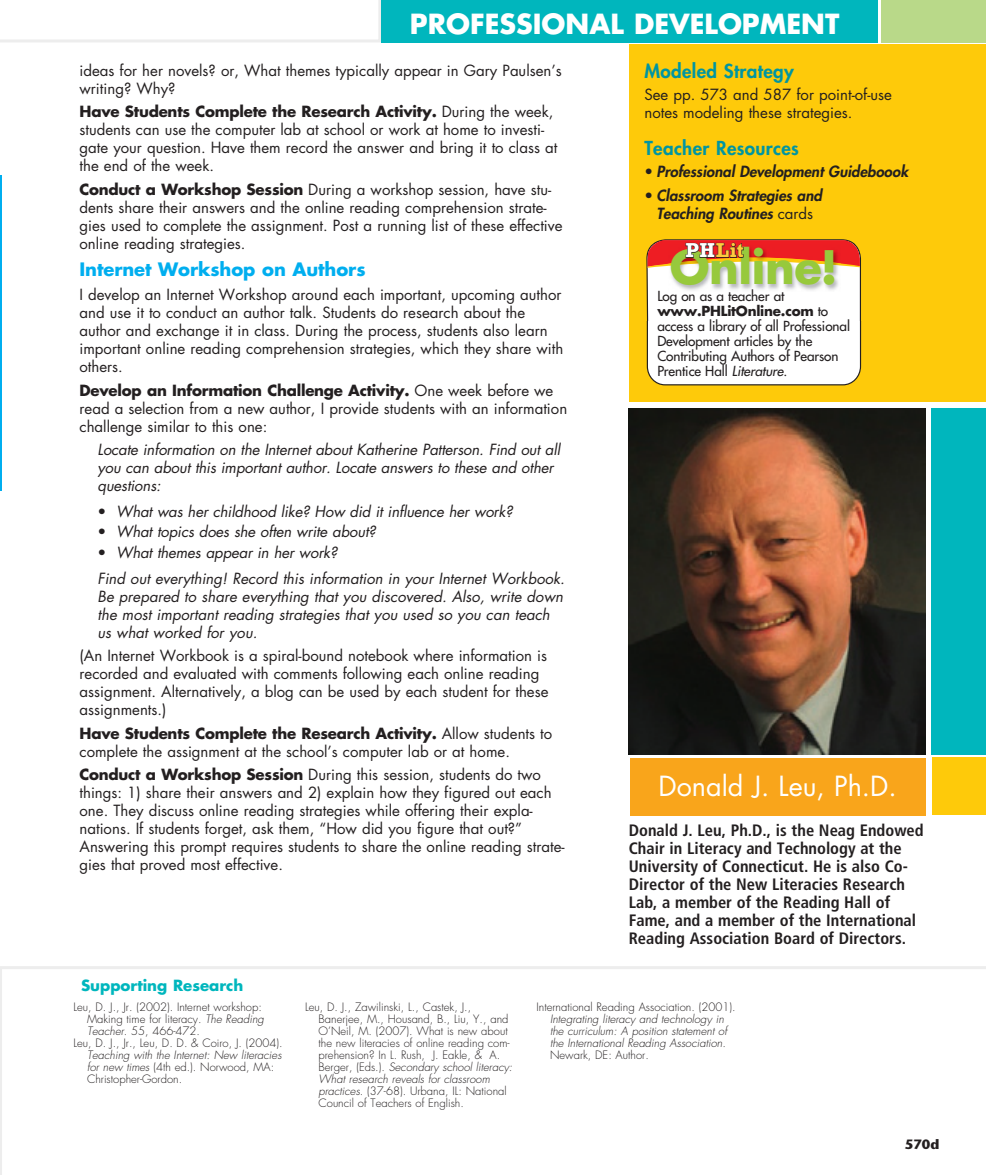
<style>
.page{position:relative;width:986px;height:1175px;background:#fff}
.page>*{position:absolute;margin:0;border:0;box-sizing:border-box;transform-origin:0 0}
.t1{font:700 44.85px "Futura";letter-spacing:-.005em;color:#97c93c}
.t2{font:700 27px "Futura";color:#fff}
.t3{font:27px "Futura";color:#fff}
.t4{font:700 20.4px "Rockwell";letter-spacing:.025em;color:#fecc3e}
.t5{font:800 18.75px "Futura";letter-spacing:.02em;color:#0095a1}
.t6{font:700 18px "Futura";letter-spacing:-.005em;color:#00aeef}
.t7{font:700 condensed 16.5px/18px "Frutiger";color:#231f20}
.t8{font:15px/18px "Futura";color:#231f20}
.t9{font:italic 15px/18px "Futura";letter-spacing:-.01em;color:#231f20}
.t10{font:italic 800 15px/24px "Futura";color:#231f20}
.t11{font:700 15px "Futura";color:#00b6bd}
.t12{font:13.5px/15px "Futura";letter-spacing:-.005em;color:#231f20}
.t13{font:700 13.5px "Stone Sans";color:#231f20}
.t14{font:300 11.25px/12px "Futura";color:#231f20}
.t15{font:italic 300 11.25px/12px "Futura";color:#231f20}
.s1{font-weight:700}
.s2{font-style:normal}
.s3{font-weight:400;font-style:normal}
.s4{color:#fff}
.s5{font-style:italic}
</style>
<div class="page">
<hr style="left:0;top:118px;width:1px;height:53px;background:#feca0a">
<hr style="left:0;top:0;width:1px;height:117px;background:#f9a51b">
<hr style="left:0;top:175px;width:2px;height:316px;background:#00aeef">
<div style="left:881px;top:0;width:105px;height:42px;background:#b9d989"></div>
<div style="left:381px;top:0;width:497px;height:42px;background:#00b6bd"></div>
<div style="left:629px;top:45px;width:357px;height:357px;background:#feca0a"></div>
<div style="left:931px;top:408px;width:55px;height:346px;background:#00b6bd"></div>
<div style="left:932px;top:758px;width:54px;height:57px;background:#feca0a"></div>
<svg style="left:646px;top:239px;width:215px;height:146px;background:#efd4ce"></svg>
<svg style="left:0;top:966px;width:986px;height:208px"></svg>
<div style="left:630px;top:758px;width:295px;height:57px;background:#f9a51b"></div>
<img style="left:628px;top:408px;width:297px;height:347px">
<svg style="left:0;top:0;width:381px;height:42px"></svg>
<h2 class="t2" style="left:410px;top:11px;width:431px">PROFESSIONAL DEVELOPMENT</h2>
<p class="t8" style="left:80px;top:63px;width:483px">ideas for her novels? or, What themes typically appear in Gary PaulsenÕs writing? Why?</p>
<p class="t8" style="left:80px;top:104px;width:479px"><span class="s1">Have Students Complete the Research Activity.</span> During the week, students can use the computer lab at school or work at home to investi&shy;gate your question. Have them record the answer and bring it to class at the end of the week.</p>
<p class="t8" style="left:80px;top:181px;width:484px"><span class="s1">Conduct a Workshop Session</span> During a workshop session, have stu&shy;dents share their answers and the online reading comprehension strate&shy;gies used to complete the assignment. Post a running list of these effective online reading strategies.</p>
<p class="t6" style="left:80px;top:261px;width:287px">Internet Workshop on Authors</p>
<p class="t8" style="left:80px;top:287px;width:485px">I develop an Internet Workshop around each important, upcoming author and use it to conduct an author talk. Students do research about the author and exchange it in class. During the process, students also learn important online reading comprehension strategies, which they share with others.</p>
<p class="t8" style="left:80px;top:382px;width:489px"><span class="s1">Develop an Information Challenge Activity.</span> One week before we read a selection from a new author, I provide students with an information challenge similar to this one:</p>
<p class="t9" style="left:98px;top:442px;width:464px">Locate information on the Internet about Katherine Patterson. Find out all you can about this important author. Locate answers to these and other questions:</p>
<p class="t9" style="left:97px;top:502px;width:416px;line-height:20.7px"><span class="s2">¥</span> What was her childhood like? How did it influence her work? <span class="s2">¥</span> What topics does she often write about?<br><span class="s2">¥</span> What themes appear in her work?</p>
<p class="t9" style="left:98px;top:570px;width:469px">Find out everything! Record this information in your Internet Workbook.<br>Be prepared to share everything that you discovered. Also, write down the most important reading strategies that you used so you can teach us what worked for you.</p>
<p class="t8" style="left:80px;top:648px;width:470px">(An Internet Workbook is a spiral-bound notebook where information is recorded and evaluated with comments following each online reading assignment. Alternatively, a blog can be used by each student for these assignments.)</p>
<p class="t8" style="left:80px;top:725px;width:474px"><span class="s1">Have Students Complete the Research Activity.</span> Allow students to complete the assignment at the schoolÕs computer lab or at home.</p>
<p class="t8" style="left:80px;top:766px;width:486px"><span class="s1">Conduct a Workshop Session</span> During this session, students do two things: 1) share their answers and 2) explain how they figured out each one. They discuss online reading strategies while offering their expla&shy;nations. If students forget, ask them, ÒHow did you figure that out?Ó Answering this prompt requires students to share the online reading strate&shy;gies that proved most effective.</p>
<p class="t11" style="left:81px;top:978px;width:164px">Supporting Research</p>
<p class="t5" style="left:644px;top:62px;width:151px">Modeled Strategy</p>
<p class="t8" style="left:644px;top:87px;width:249px">See pp. 573 and 587 for point-of-use notes modeling these strategies.</p>
<p class="t5" style="left:644px;top:139px;width:156px">Teacher Resources</p>
<p class="t10" style="left:644px;top:161px;width:265px"><span class="s2">¥</span> Professional Development Guideboook <span class="s2">¥</span> Classroom Strategies and</p>
<p class="t10" style="left:656px;top:203px;width:158px">Teaching Routines <span class="s3">cards</span></p>
<h3 class="t4" style="left:685px;top:238px;width:60px"><span class="s4">PH</span>Lit</h3>
<h1 class="t1" style="left:669px;top:243px;width:169px">Online!</h1>
<p class="t12" style="left:657px;top:289px;width:194px">Log on as a teacher at <span class="s1">www.PHLitOnline.com</span> to access a library of all Professional<br>Development articles by the<br>Contributing Authors of Pearson<br>Prentice Hall <span class="s5">Literature</span>.</p>
<h2 class="t3" style="left:658px;top:773px;width:240px">Donald J. Leu, Ph.D.</h2>
<p class="t7" style="left:628px;top:822px;width:296px">Donald J. Leu, Ph.D., is the Neag Endowed Chair in Literacy and Technology at the University of Connecticut. He is also Co-Director of the New Literacies Research Lab, a member of the Reading Hall of Fame, and a member of the International Reading Association Board of Directors.</p>
<p class="t14" style="left:74px;top:1001px;width:190px">Leu, D. J., Jr. (2002). Internet workshop:</p>
<p class="t14" style="left:87px;top:1013px;width:178px">Making time for literacy. <span class="s5">The Reading</span></p>
<p class="t14" style="left:87px;top:1025px;width:114px"><span class="s5">Teacher</span>. 55, 466-472.</p>
<p class="t14" style="left:74px;top:1037px;width:211px">Leu, D. J., Jr., Leu, D. D. &amp; Coiro, J. (2004).</p>
<p class="t15" style="left:87px;top:1049px;width:196px">Teaching with the Internet: New literacies for new times <span class="s2">(4th ed.)</span>. <span class="s2">Norwood, MA:<br>Christopher-Gordon.</span></p>
<p class="t14" style="left:318px;top:1001px;width:195px;text-indent:-14px">Leu, D. J., Zawilinski, L., Castek, J., Banerjee, M., Housand, B., Liu, Y., and OÕNeil, M. (2007). What is new about the new literacies of online reading com&shy;prehension? In L. Rush, J. Eakle, &amp; A.<br>Berger, (Eds.). <span class="s5">Secondary school literacy:<br>What research reveals for classroom practices.</span> (37-68). Urbana, IL: National Council of Teachers of English.</p>
<p class="t14" style="left:536px;top:1002px;width:200px">International Reading Association. (2001).</p>
<p class="t15" style="left:550px;top:1014px;width:178px">Integrating literacy and technology in the curriculum: A position statement of the International Reading Association.</p>
<p class="t14" style="left:550px;top:1050px;width:100px">Newark, DE: Author.</p>
<p class="t13" style="left:904px;top:1139px;width:36px">570d</p>
</div>
